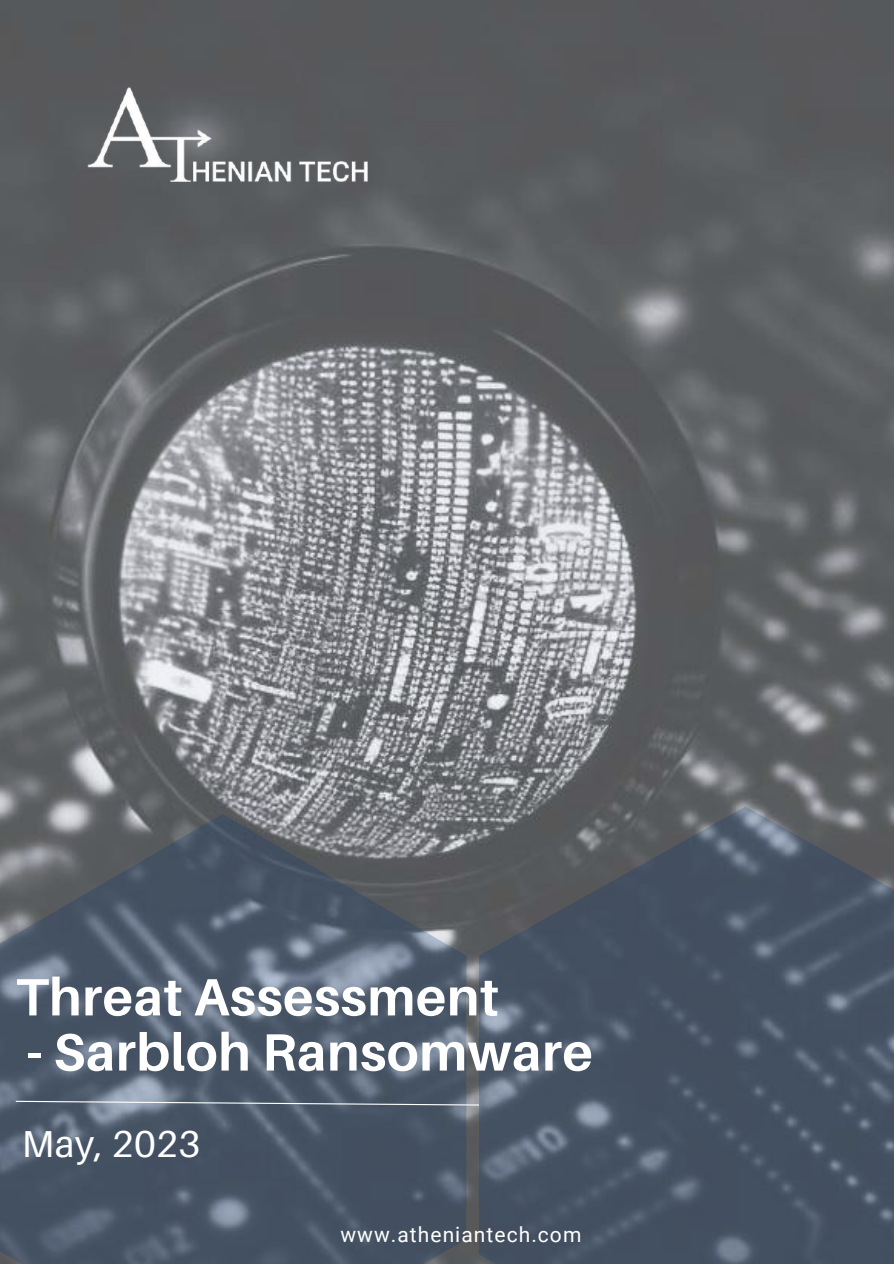
<style>
.page{position:relative;width:894px;height:1264px;background:#fff}
.page>*{position:absolute;margin:0;border:0;box-sizing:border-box;transform-origin:0 0}
.t1{font:700 52.5px "Aileron";letter-spacing:.01em;color:#fff}
.t2{font:37.5px "Aileron";letter-spacing:.01em;color:#fff}
.t3{font:21px "Roboto";letter-spacing:.05em;color:#fff}
</style>
<div class="page">
<img style="left:0;top:0;width:893px;height:1263px">
<svg style="left:0;top:814px;width:466px;height:449px;background:#525e6d"></svg>
<svg style="left:479px;top:806px;width:414px;height:457px;background:#4a5665"></svg>
<svg style="left:15px;top:1100px;width:465px;height:6px;background:#788391"></svg>
<img style="left:53px;top:54px;width:335px;height:139px">
<p class="t1" style="left:16px;top:967px;width:484px">Threat Assessment</p>
<p class="t1" style="left:27px;top:1022px;width:567px">- Sarbloh Ransomware</p>
<p class="t2" style="left:22px;top:1123px;width:179px">May, 2023</p>
<p class="t3" style="left:340px;top:1219px;width:242px">www.atheniantech.com</p>
</div>
